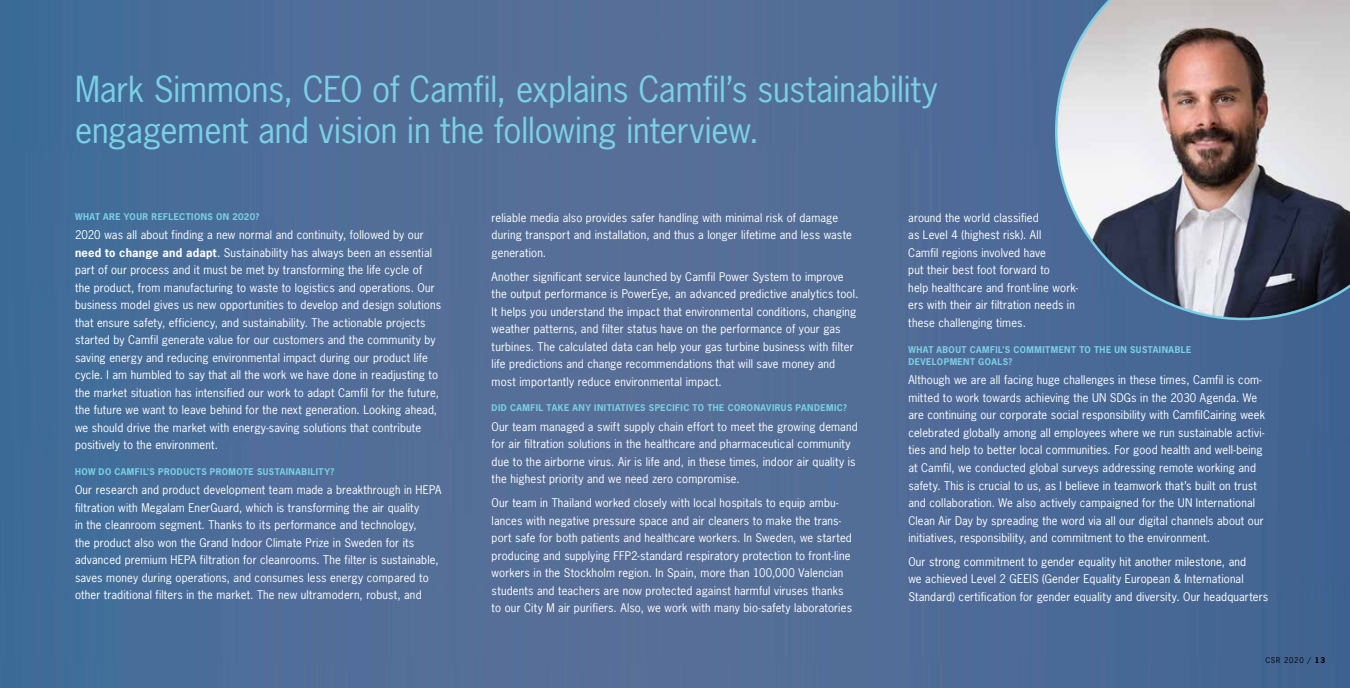
<style>
.page{position:relative;width:1350px;height:688px;background:#fff}
.page>*{position:absolute;margin:0;border:0;box-sizing:border-box;transform-origin:0 0}
.t1{font:33.75px/40.5px "News Gothic";letter-spacing:-.005em;color:#7ad0e4}
.t2{font:11.25px/17.5px "News Gothic";letter-spacing:.015em;color:#fff}
.t3{font:700 8.75px/12.5px "News Gothic";letter-spacing:.05em;color:#7ad0e4}
.t4{font:7.5px "News Gothic";letter-spacing:.1em;color:#000}
.s1{font-weight:700}
</style>
<div class="page">
<img style="left:0;top:0;width:1350px;height:687px">
<svg style="left:1055px;top:0;width:295px;height:320px;background:#97969e"></svg>
<h1 class="t1" style="left:75px;top:69px;width:864px">Mark Simmons, CEO of Camfil, explains Camfil’s sustainability engagement and vision in the following interview.</h1>
<p class="t3" style="left:75px;top:210px;width:186px">WHAT ARE YOUR REFLECTIONS ON 2020?</p>
<p class="t2" style="left:75px;top:226px;width:368px">2020 was all about finding a new normal and continuity, followed by our <span class="s1">need to change and adapt</span>. Sustainability has always been an essential part of our process and it must be met by transforming the life cycle of<br>the product, from manufacturing to waste to logistics and operations. Our business model gives us new opportunities to develop and design solutions that ensure safety, efficiency, and sustainability. The actionable projects started by Camfil generate value for our customers and the community by saving energy and reducing environmental impact during our product life cycle. I am humbled to say that all the work we have done in readjusting to the market situation has intensified our work to adapt Camfil for the future, the future we want to leave behind for the next generation. Looking ahead, we should drive the market with energy-saving solutions that contribute positively to the environment.</p>
<p class="t3" style="left:75px;top:465px;width:261px">HOW DO CAMFIL’S PRODUCTS PROMOTE SUSTAINABILITY?</p>
<p class="t2" style="left:75px;top:481px;width:368px">Our research and product development team made a breakthrough in HEPA filtration with Megalam EnerGuard, which is transforming the air quality<br>in the cleanroom segment. Thanks to its performance and technology,<br>the product also won the Grand Indoor Climate Prize in Sweden for its advanced premium HEPA filtration for cleanrooms. The filter is sustainable, saves money during operations, and consumes less energy compared to other traditional filters in the market. The new ultramodern, robust, and</p>
<p class="t2" style="left:492px;top:208px;width:362px">reliable media also provides safer handling with minimal risk of damage during transport and installation, and thus a longer lifetime and less waste generation.</p>
<p class="t2" style="left:492px;top:267px;width:368px">Another significant service launched by Camfil Power System to improve the output performance is PowerEye, an advanced predictive analytics tool.<br>It helps you understand the impact that environmental conditions, changing weather patterns, and filter status have on the performance of your gas turbines. The calculated data can help your gas turbine business with filter life predictions and change recommendations that will save money and most importantly reduce environmental impact.</p>
<p class="t3" style="left:492px;top:401px;width:357px">DID CAMFIL TAKE ANY INITIATIVES SPECIFIC TO THE CORONAVIRUS PANDEMIC?</p>
<p class="t2" style="left:492px;top:417px;width:368px">Our team managed a swift supply chain effort to meet the growing demand for air filtration solutions in the healthcare and pharmaceutical community due to the airborne virus. Air is life and, in these times, indoor air quality is the highest priority and we need zero compromise.</p>
<p class="t2" style="left:492px;top:494px;width:362px">Our team in Thailand worked closely with local hospitals to equip ambu&shy;lances with negative pressure space and air cleaners to make the trans&shy;port safe for both patients and healthcare workers. In Sweden, we started producing and supplying FFP2-standard respiratory protection to front-line workers in the Stockholm region. In Spain, more than 100,000 Valencian students and teachers are now protected against harmful viruses thanks to our City M air purifiers. Also, we work with many bio-safety laboratories</p>
<p class="t2" style="left:908px;top:209px;width:171px">around the world classified<br>as Level 4 (highest risk). All<br>Camfil regions involved have<br>put their best foot forward to<br>help healthcare and front-line work&shy;ers with their air filtration needs in these challenging times.</p>
<p class="t3" style="left:908px;top:343px;width:285px">WHAT ABOUT CAMFIL’S COMMITMENT TO THE UN SUSTAINABLE<br>DEVELOPMENT GOALS?</p>
<p class="t2" style="left:908px;top:371px;width:358px">Although we are all facing huge challenges in these times, Camfil is com&shy;mitted to work towards achieving the UN SDGs in the 2030 Agenda. We are continuing our corporate social responsibility with CamfilCairing week celebrated globally among all employees where we run sustainable activi&shy;ties and help to better local communities. For good health and well-being at Camfil, we conducted global surveys addressing remote working and safety. This is crucial to us, as I believe in teamwork that’s built on trust and collaboration. We also actively campaigned for the UN International Clean Air Day by spreading the word via all our digital channels about our initiatives, responsibility, and commitment to the environment.</p>
<p class="t2" style="left:908px;top:552px;width:361px">Our strong commitment to gender equality hit another milestone, and<br>we achieved Level 2 GEEIS (Gender Equality European &amp; International<br>Standard) certification for gender equality and diversity. Our headquarters</p>
<p class="t4" style="left:1265px;top:655px;width:61px">CSR 2020 / <span class="s1">13</span></p>
</div>
